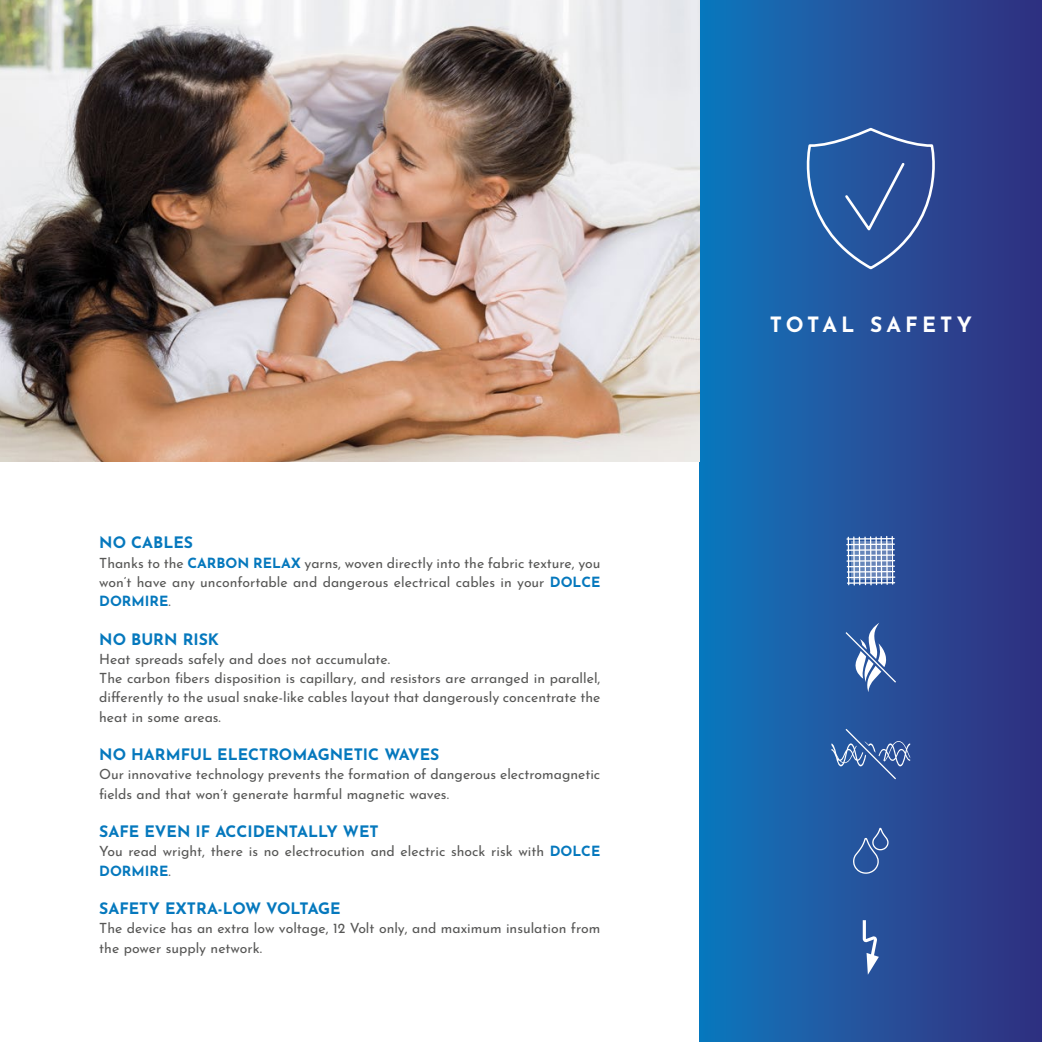
<style>
.page{position:relative;width:1042px;height:1042px;background:#fff}
.page>*{position:absolute;margin:0;border:0;box-sizing:border-box;transform-origin:0 0}
.t1{font:700 21px "Josefin Sans";letter-spacing:.2em;color:#fff}
.t2{font:700 15.75px "Josefin Sans";color:#0578bd}
.t3{font:14px/19.2px "Josefin Sans";color:#575756}
.s1{font-weight:700;color:#0578bd}
</style>
<div class="page">
<div style="left:699px;top:0;width:343px;height:1042px;background:linear-gradient(to right,#1077bc,#352e7e)"></div>
<img style="left:0;top:0;width:699px;height:461px">
<svg style="left:851px;top:541px;width:39px;height:39px"></svg>
<hr style="left:875px;top:536px;width:2px;height:49px;background:#fff">
<hr style="left:870px;top:536px;width:1px;height:49px;background:#fff">
<hr style="left:864px;top:536px;width:2px;height:49px;background:#fff">
<hr style="left:859px;top:536px;width:1px;height:49px;background:#fff">
<hr style="left:853px;top:536px;width:2px;height:49px;background:#fff">
<hr style="left:847px;top:537px;width:2px;height:48px;background:#fff">
<hr style="left:891px;top:536px;width:2px;height:49px;background:#fff">
<hr style="left:886px;top:536px;width:2px;height:49px;background:#fff">
<hr style="left:880px;top:536px;width:2px;height:49px;background:#fff">
<hr style="left:847px;top:565px;width:48px;height:2px;background:#fff">
<hr style="left:846px;top:560px;width:49px;height:2px;background:#fff">
<hr style="left:846px;top:554px;width:49px;height:2px;background:#fff">
<hr style="left:847px;top:582px;width:48px;height:2px;background:#fff">
<hr style="left:846px;top:576px;width:49px;height:2px;background:#fff">
<hr style="left:847px;top:571px;width:48px;height:1px;background:#fff">
<hr style="left:846px;top:549px;width:49px;height:2px;background:#fff">
<hr style="left:846px;top:543px;width:49px;height:2px;background:#fff">
<hr style="left:846px;top:538px;width:48px;height:2px;background:#fff">
<svg style="left:852px;top:826px;width:37px;height:48px;background:#3d64a6"></svg>
<svg style="left:863px;top:920px;width:16px;height:55px"></svg>
<svg style="left:792px;top:129px;width:157px;height:143px;background:#325da2"></svg>
<svg style="left:831px;top:727px;width:79px;height:54px;background:#3c64a6"></svg>
<svg style="left:844px;top:623px;width:53px;height:69px;background:#5376b0"></svg>
<p class="t2" style="left:99px;top:531px;width:95px">NO CABLES</p>
<p class="t3" style="left:99px;top:552px;width:503px;text-align:justify">Thanks to the <span class="s1">CARBON RELAX</span> yarns, woven directly into the fabric texture, you won’t have any unconfortable and dangerous electrical cables in your <span class="s1">DOLCE DORMIRE</span>.</p>
<p class="t2" style="left:99px;top:627px;width:121px">NO BURN RISK</p>
<p class="t3" style="left:99px;top:648px;width:503px">Heat spreads safely and does not accumulate.<br>The carbon fibers disposition is capillary, and resistors are arranged in parallel, differently to the usual snake-like cables layout that dangerously concentrate the heat in some areas.</p>
<p class="t2" style="left:99px;top:743px;width:342px">NO HARMFUL ELECTROMAGNETIC WAVES</p>
<p class="t3" style="left:99px;top:764px;width:503px">Our innovative technology prevents the formation of dangerous electromagnetic fields and that won’t generate harmful magnetic waves.</p>
<p class="t2" style="left:99px;top:820px;width:281px">SAFE EVEN IF ACCIDENTALLY WET</p>
<p class="t3" style="left:99px;top:841px;width:502px">You read wright, there is no electrocution and electric shock risk with <span class="s1">DOLCE<br>DORMIRE</span>.</p>
<p class="t2" style="left:99px;top:897px;width:243px">SAFETY EXTRA-LOW VOLTAGE</p>
<p class="t3" style="left:99px;top:918px;width:503px">The device has an extra low voltage, 12 Volt only, and maximum insulation from the power supply network.</p>
<h1 class="t1" style="left:769px;top:309px;width:204px">TOTAL SAFETY</h1>
</div>
